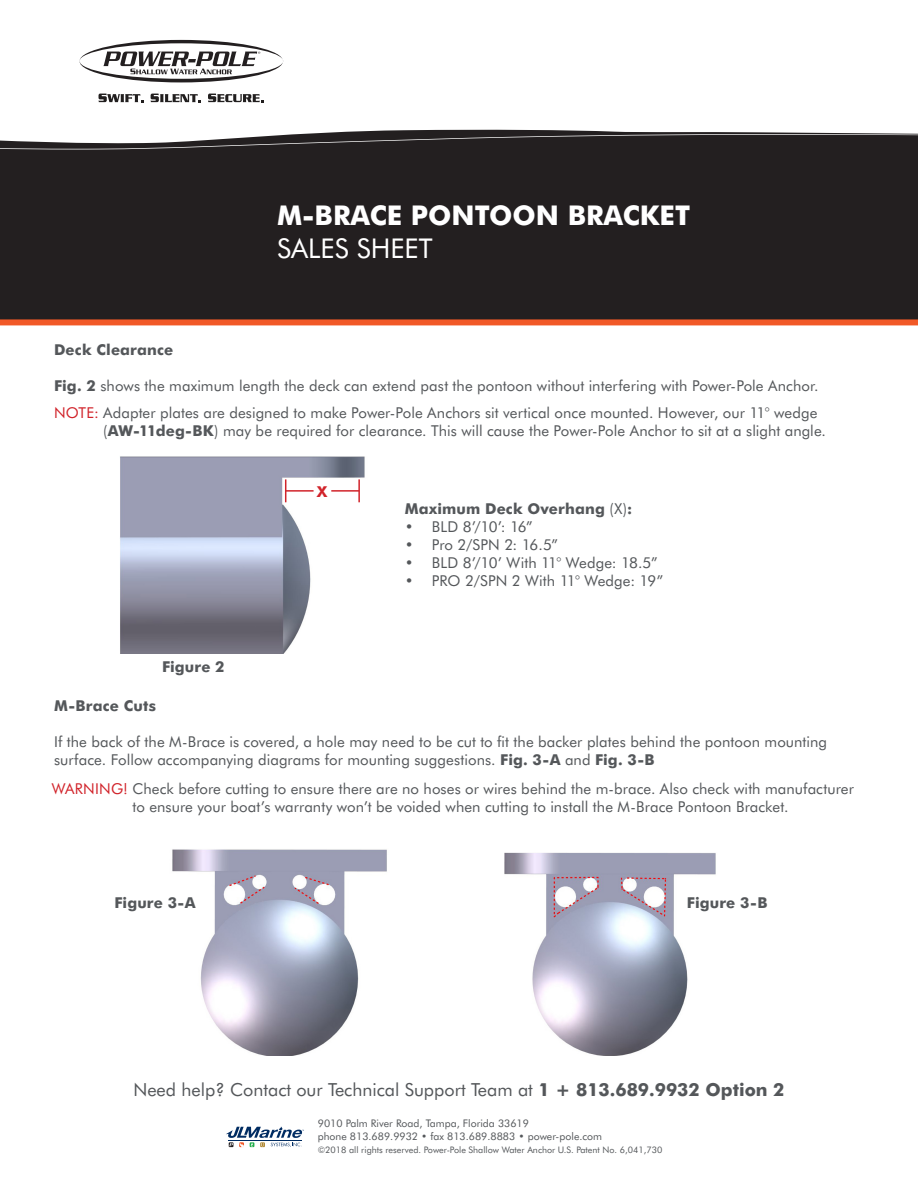
<style>
.page{position:relative;width:918px;height:1188px;background:#fff}
.page>*{position:absolute;margin:0;border:0;box-sizing:border-box;transform-origin:0 0}
.t1{font:700 27.3px "Futura BT";color:#fff}
.t2{font:27.3px "Futura BT";color:#fff}
.t3{font:18px "Futura BT";color:#54575a}
.t4{font:15px/18px "Futura BT";letter-spacing:.005em;color:#54575a}
.t5{font:700 15px "Futura BT";letter-spacing:.01em;color:#54575a}
.t6{font:700 15px "Futura BT";color:#d1232a}
.t7{font:10.5px/12.6px "Futura BT";color:#54575a}
.t8{font:9px "Futura BT";color:#54575a}
.s1{font-weight:700}
.s2{color:#d1232a}
.s3{font-weight:400}
</style>
<div class="page">
<div style="left:0;top:149px;width:918px;height:170px;background:#231f20"></div>
<svg style="left:0;top:129px;width:918px;height:20px"></svg>
<svg style="left:80px;top:40px;width:204px;height:42px"></svg>
<svg style="left:99px;top:94px;width:45px;height:8px"></svg>
<svg style="left:151px;top:94px;width:50px;height:8px"></svg>
<svg style="left:208px;top:94px;width:56px;height:8px"></svg>
<div style="left:0;top:319px;width:918px;height:6px;background:#f15927"></div>
<svg style="left:226px;top:1126px;width:78px;height:22px"></svg>
<img style="left:120px;top:456px;width:245px;height:198px">
<svg style="left:285px;top:479px;width:1px;height:23px"></svg>
<hr style="left:286px;top:490px;width:28px;height:2px;background:#d1232a">
<hr style="left:358px;top:479px;width:2px;height:23px;background:#d1232a">
<hr style="left:331px;top:490px;width:28px;height:2px;background:#d1232a">
<img style="left:172px;top:849px;width:215px;height:206px">
<img style="left:505px;top:853px;width:211px;height:202px">
<p class="t1" style="left:277px;top:199px;width:415px">M-BRACE PONTOON BRACKET</p>
<p class="t2" style="left:277px;top:232px;width:157px">SALES SHEET</p>
<p class="t5" style="left:54px;top:341px;width:121px">Deck Clearance</p>
<p class="t4" style="left:54px;top:377px;width:766px"><span class="s1">Fig. 2</span> shows the maximum length the deck can extend past the pontoon without interfering with Power-Pole Anchor.</p>
<p class="t4" style="left:103px;top:404px;width:724px;text-indent:-49px"><span class="s2">NOTE:</span> Adapter plates are designed to make Power-Pole Anchors sit vertical once mounted. However, our 11° wedge (<span class="s1">AW-11deg-BK</span>) may be required for clearance. This will cause the Power-Pole Anchor to sit at a slight angle.</p>
<p class="t5" style="left:162px;top:657px;width:64px">Figure 2</p>
<p class="t6" style="left:317px;top:482px;width:12px">X</p>
<p class="t5" style="left:405px;top:500px;width:229px">Maximum Deck Overhang <span class="s3">(X)</span>:</p>
<p class="t4" style="left:405px;top:518px;width:130px"><span class="s1">•</span> BLD 8’/10’: 16”</p>
<p class="t4" style="left:405px;top:536px;width:155px"><span class="s1">•</span> Pro 2/SPN 2: 16.5”</p>
<p class="t4" style="left:405px;top:554px;width:254px"><span class="s1">•</span> BLD 8’/10’ With 11° Wedge: 18.5”</p>
<p class="t4" style="left:405px;top:572px;width:260px"><span class="s1">•</span> PRO 2/SPN 2 With 11° Wedge: 19”</p>
<p class="t5" style="left:54px;top:697px;width:103px">M-Brace Cuts</p>
<p class="t4" style="left:54px;top:733px;width:775px">If the back of the M-Brace is covered, a hole may need to be cut to fit the backer plates behind the pontoon mounting surface. Follow accompanying diagrams for mounting suggestions. <span class="s1">Fig. 3-A</span> and <span class="s1">Fig. 3-B</span></p>
<p class="t4" style="left:133px;top:780px;width:723px;text-indent:-81px"><span class="s2">WARNING!</span> Check before cutting to ensure there are no hoses or wires behind the m-brace. Also check with manufacturer to ensure your boat’s warranty won’t be voided when cutting to install the M-Brace Pontoon Bracket.</p>
<p class="t5" style="left:114px;top:894px;width:83px">Figure 3-A</p>
<p class="t5" style="left:687px;top:894px;width:82px">Figure 3-B</p>
<p class="t3" style="left:133px;top:1078px;width:653px">Need help? Contact our Technical Support Team at <span class="s1">1 + 813.689.9932 Option 2</span></p>
<p class="t7" style="left:318px;top:1117px;width:286px">9010 Palm River Road, Tampa, Florida 33619<br>phone 813.689.9932 • fax 813.689.8883 • power-pole.com</p>
<p class="t8" style="left:318px;top:1144px;width:346px">©2018 all rights reserved. Power-Pole Shallow Water Anchor U.S. Patent No. 6,041,730</p>
</div>
